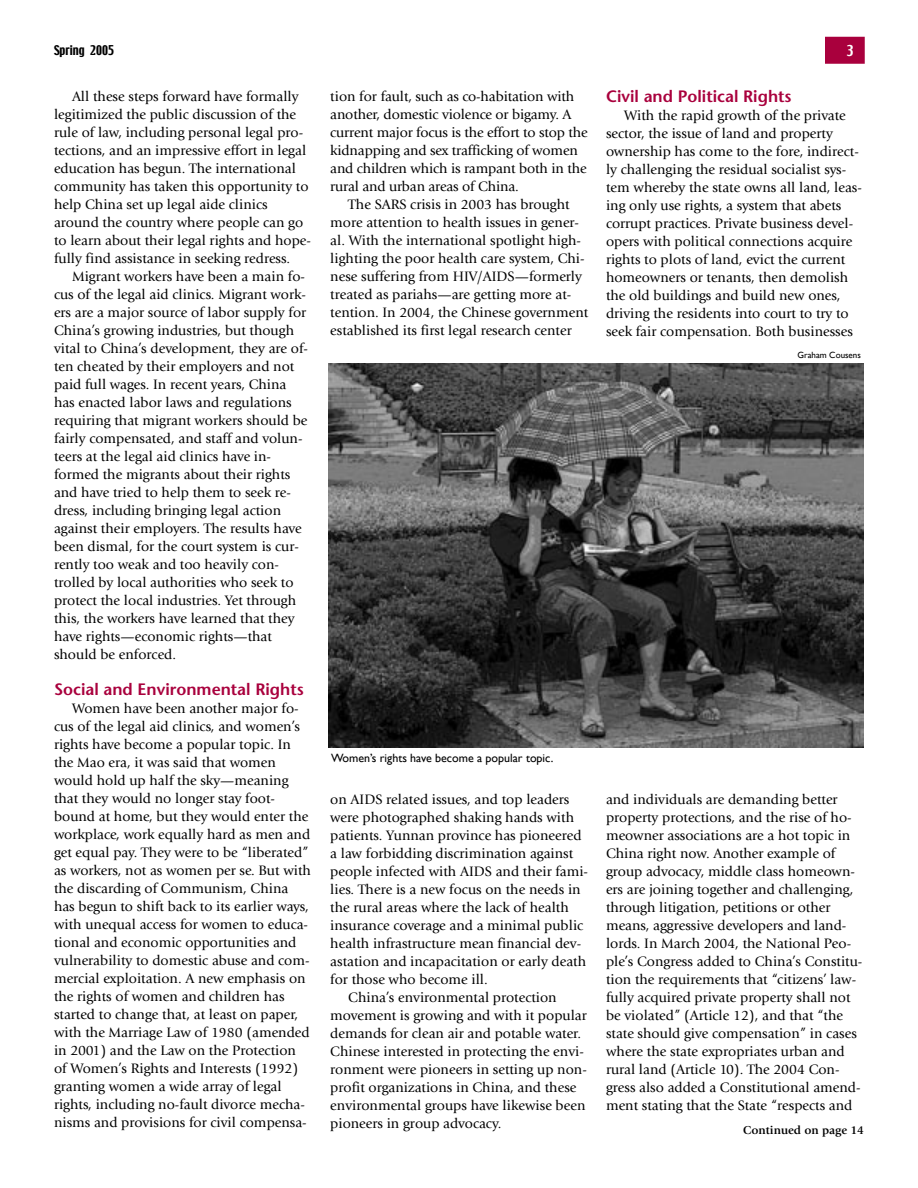
<style>
.page{position:relative;width:918px;height:1188px;background:#fff}
.page>*{position:absolute;margin:0;border:0;box-sizing:border-box;transform-origin:0 0}
.t1{font:600 16.5px "Stone Sans";color:#a9003d}
.t2{font:14.25px/18px "Giovanni";color:#000}
.t3{font:13.5px "Techno";color:#fff}
.t4{font:12px "Gill Sans";color:#000}
.t5{font:700 12px "Giovanni";color:#000}
.t6{font:12px "Techno";color:#000}
.t7{font:9px "Gill Sans";color:#000}
</style>
<div class="page">
<div style="left:826px;top:38px;width:38px;height:25px;background:#a9003d"></div>
<div style="left:825px;top:37px;width:40px;height:27px;border:2px solid #a9003d"></div>
<img style="left:328px;top:364px;width:535px;height:384px">
<p class="t6" style="left:54px;top:42px;width:62px">Spring 2005</p>
<p class="t3" style="left:847px;top:41px;width:8px">3</p>
<p class="t2" style="left:54px;top:87px;width:258px;text-indent:18px">All these steps forward have formally legitimized the public discussion of the rule of law, including personal legal pro&shy;tections, and an impressive effort in legal education has begun. The international community has taken this opportunity to help China set up legal aide clinics around the country where people can go to learn about their legal rights and hope&shy;fully find assistance in seeking redress.</p>
<p class="t2" style="left:54px;top:267px;width:256px;text-indent:18px">Migrant workers have been a main fo&shy;cus of the legal aid clinics. Migrant work&shy;ers are a major source of labor supply for China’s growing industries, but though vital to China’s development, they are of&shy;ten cheated by their employers and not paid full wages. In recent years, China has enacted labor laws and regulations requiring that migrant workers should be fairly compensated, and staff and volun&shy;teers at the legal aid clinics have in&shy;formed the migrants about their rights and have tried to help them to seek re&shy;dress, including bringing legal action against their employers. The results have been dismal, for the court system is cur&shy;rently too weak and too heavily con&shy;trolled by local authorities who seek to protect the local industries. Yet through this, the workers have learned that they have rights—economic rights—that should be enforced.</p>
<p class="t1" style="left:54px;top:679px;width:251px">Social and Environmental Rights</p>
<p class="t2" style="left:54px;top:699px;width:259px;text-indent:18px">Women have been another major fo&shy;cus of the legal aid clinics, and women’s rights have become a popular topic. In the Mao era, it was said that women would hold up half the sky—meaning that they would no longer stay foot&shy;bound at home, but they would enter the workplace, work equally hard as men and get equal pay. They were to be “liberated” as workers, not as women per se. But with the discarding of Communism, China has begun to shift back to its earlier ways, with unequal access for women to educa&shy;tional and economic opportunities and vulnerability to domestic abuse and com&shy;mercial exploitation. A new emphasis on the rights of women and children has started to change that, at least on paper, with the Marriage Law of 1980 (amended in 2001) and the Law on the Protection of Women’s Rights and Interests (1992) granting women a wide array of legal rights, including no-fault divorce mecha&shy;nisms and provisions for civil compensa-</p>
<p class="t2" style="left:330px;top:87px;width:259px">tion for fault, such as co-habitation with another, domestic violence or bigamy. A current major focus is the effort to stop the kidnapping and sex trafficking of women and children which is rampant both in the rural and urban areas of China.</p>
<p class="t2" style="left:330px;top:195px;width:259px;text-indent:18px">The SARS crisis in 2003 has brought more attention to health issues in gener&shy;al. With the international spotlight high&shy;lighting the poor health care system, Chi&shy;nese suffering from HIV/AIDS—formerly treated as pariahs—are getting more at&shy;tention. In 2004, the Chinese government established its first legal research center</p>
<p class="t1" style="left:606px;top:87px;width:187px">Civil and Political Rights</p>
<p class="t2" style="left:606px;top:107px;width:257px;text-indent:18px">With the rapid growth of the private sector, the issue of land and property ownership has come to the fore, indirect&shy;ly challenging the residual socialist sys&shy;tem whereby the state owns all land, leas&shy;ing only use rights, a system that abets corrupt practices. Private business devel&shy;opers with political connections acquire rights to plots of land, evict the current homeowners or tenants, then demolish the old buildings and build new ones, driving the residents into court to try to seek fair compensation. Both businesses</p>
<p class="t7" style="left:797px;top:350px;width:65px">Graham Cousens</p>
<p class="t4" style="left:331px;top:751px;width:224px">Women’s rights have become a popular topic.</p>
<p class="t2" style="left:330px;top:790px;width:241px">on AIDS related issues, and top leaders</p>
<p class="t2" style="left:330px;top:808px;width:245px">were photographed shaking hands with</p>
<p class="t2" style="left:330px;top:826px;width:253px">patients. Yunnan province has pioneered</p>
<p class="t2" style="left:330px;top:844px;width:244px">a law forbidding discrimination against</p>
<p class="t2" style="left:330px;top:862px;width:259px">people infected with AIDS and their fami-</p>
<p class="t2" style="left:330px;top:880px;width:252px">lies. There is a new focus on the needs in</p>
<p class="t2" style="left:330px;top:898px;width:240px">the rural areas where the lack of health</p>
<p class="t2" style="left:330px;top:916px;width:255px">insurance coverage and a minimal public</p>
<p class="t2" style="left:330px;top:934px;width:252px">health infrastructure mean financial dev-</p>
<p class="t2" style="left:330px;top:952px;width:257px">astation and incapacitation or early death</p>
<p class="t2" style="left:330px;top:970px;width:159px">for those who become ill.</p>
<p class="t2" style="left:348px;top:988px;width:210px">China’s environmental protection</p>
<p class="t2" style="left:330px;top:1006px;width:258px">movement is growing and with it popular</p>
<p class="t2" style="left:330px;top:1024px;width:252px">demands for clean air and potable water.</p>
<p class="t2" style="left:330px;top:1042px;width:255px">Chinese interested in protecting the envi-</p>
<p class="t2" style="left:330px;top:1060px;width:258px">ronment were pioneers in setting up non-</p>
<p class="t2" style="left:330px;top:1078px;width:248px">profit organizations in China, and these</p>
<p class="t2" style="left:330px;top:1096px;width:257px">environmental groups have likewise been</p>
<p class="t2" style="left:330px;top:1114px;width:173px">pioneers in group advocacy.</p>
<p class="t2" style="left:606px;top:790px;width:258px">and individuals are demanding better property protections, and the rise of ho&shy;meowner associations are a hot topic in China right now. Another example of group advocacy, middle class homeown&shy;ers are joining together and challenging, through litigation, petitions or other means, aggressive developers and land&shy;lords. In March 2004, the National Peo&shy;ple’s Congress added to China’s Constitu&shy;tion the requirements that “citizens’ law&shy;fully acquired private property shall not be violated” (Article 12), and that “the state should give compensation” in cases where the state expropriates urban and rural land (Article 10). The 2004 Con&shy;gress also added a Constitutional amend&shy;ment stating that the State “respects and</p>
<p class="t5" style="left:743px;top:1123px;width:122px">Continued on page 14</p>
</div>
